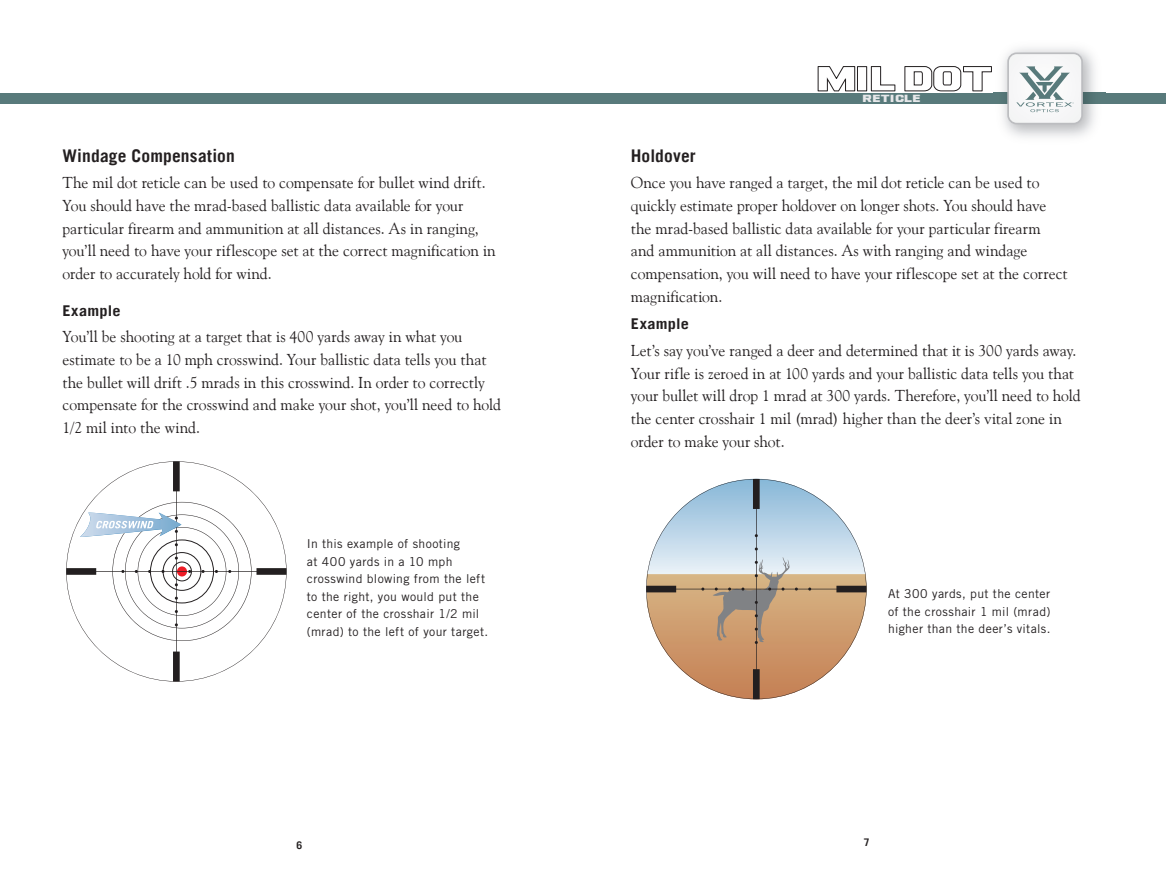
<style>
.page{position:relative;width:1166px;height:882px;background:#fff}
.page>*{position:absolute;margin:0;border:0;box-sizing:border-box;transform-origin:0 0}
.t1{font:700 17.5px "Trade Gothic LT";letter-spacing:.01em;color:#231f20}
.t2{font:15.75px/22.8px "Goudy Old Style";color:#231f20}
.t3{font:700 14.88px "Trade Gothic LT";letter-spacing:.015em;color:#231f20;scale:1.1 1}
.t4{font:12.25px/17.5px "Trade Gothic LT Std";letter-spacing:.03em;color:#231f20}
.t5{font:700 10.5px "Trade Gothic LT";color:#231f20}
.t6{font:8.05px "Ash";letter-spacing:.075em;color:#e6e7e9}
</style>
<div class="page">
<div style="left:0;top:93px;width:1166px;height:10px;background:#587a7b"></div>
<img style="left:993px;top:48px;width:112px;height:89px">
<img style="left:993px;top:93px;width:112px;height:10px">
<div style="left:1007px;top:52px;width:75px;height:72px;border:2px solid #bcbdc0;border-radius:9px"></div>
<svg style="left:1008px;top:53px;width:74px;height:71px"></svg>
<svg style="left:817px;top:66px;width:78px;height:25px"></svg>
<svg style="left:904px;top:66px;width:88px;height:25px"></svg>
<svg style="left:646px;top:479px;width:220px;height:220px"></svg>
<svg style="left:66px;top:461px;width:220px;height:221px"></svg>
<svg style="left:79px;top:502px;width:172px;height:139px"></svg>
<p class="t1" style="left:63px;top:145px;width:174px">Windage Compensation</p>
<p class="t2" style="left:63px;top:171px;width:435px">The mil dot reticle can be used to compensate for bullet wind drift.<br>You should have the mrad-based ballistic data available for your particular firearm and ammunition at all distances. As in ranging, you’ll need to have your riflescope set at the correct magnification in order to accurately hold for wind.</p>
<p class="t3" style="left:63px;top:301px;width:54px">Example</p>
<p class="t2" style="left:63px;top:325px;width:440px">You’ll be shooting at a target that is 400 yards away in what you estimate to be a 10 mph crosswind. Your ballistic data tells you that the bullet will drift .5 mrads in this crosswind. In order to correctly compensate for the crosswind and make your shot, you’ll need to hold 1/2 mil into the wind.</p>
<p class="t4" style="left:307px;top:535px;width:183px">In this example of shooting<br>at 400 yards in a 10 mph crosswind blowing from the left to the right, you would put the center of the crosshair 1/2 mil (mrad) to the left of your target.</p>
<p class="t5" style="left:296px;top:839px;width:7px">6</p>
<p class="t6" style="left:863px;top:94px;width:59px">RETICLE</p>
<p class="t1" style="left:631px;top:145px;width:66px">Holdover</p>
<p class="t2" style="left:631px;top:171px;width:438px">Once you have ranged a target, the mil dot reticle can be used to quickly estimate proper holdover on longer shots. You should have the mrad-based ballistic data available for your particular firearm and ammunition at all distances. As with ranging and windage compensation, you will need to have your riflescope set at the correct magnification.</p>
<p class="t3" style="left:631px;top:315px;width:54px">Example</p>
<p class="t2" style="left:631px;top:339px;width:451px">Let’s say you’ve ranged a deer and determined that it is 300 yards away.<br>Your rifle is zeroed in at 100 yards and your ballistic data tells you that your bullet will drop 1 mrad at 300 yards. Therefore, you’ll need to hold the center crosshair 1 mil (mrad) higher than the deer’s vital zone in order to make your shot.</p>
<p class="t4" style="left:888px;top:585px;width:164px;text-align:justify">At 300 yards, put the center of the crosshair 1 mil (mrad) higher than the deer’s vitals.</p>
<p class="t5" style="left:863px;top:836px;width:7px">7</p>
</div>
